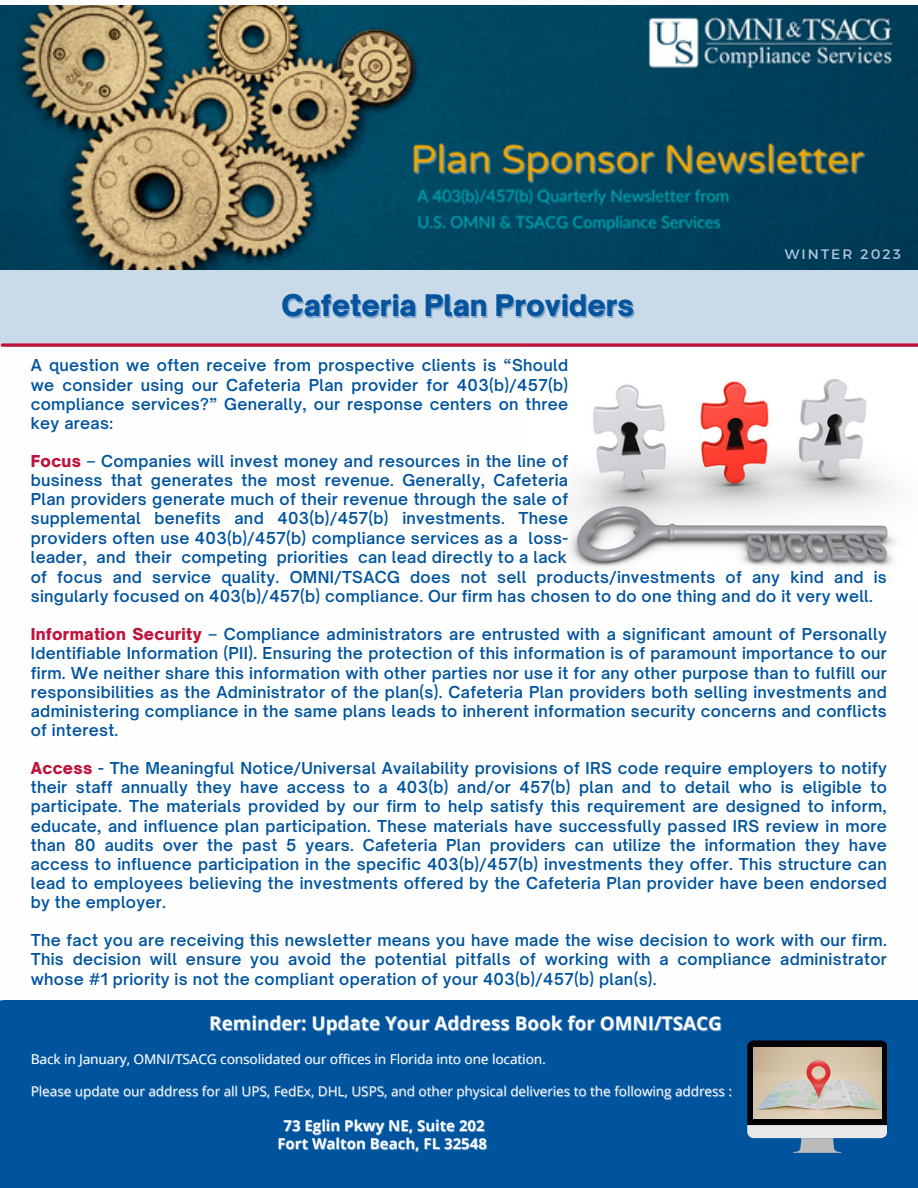
<style>
.page{position:relative;width:918px;height:1188px;background:#fff}
.page>*{position:absolute;margin:0;border:0;box-sizing:border-box;transform-origin:0 0}
.t1{font:900 28.5px "Open Sauce One";color:#06549d}
.t2{font:700 18.9px "Open Sans";color:#fff}
.t3{font:600 15.75px/19.2px "Open Sauce One";letter-spacing:.02em;color:#00549e;text-align:justify}
.t4{font:700 15px "Open Sans";color:#fff}
.t5{font:13.95px "Kief Montaser Regular";letter-spacing:.15em;color:#b0c9e2}
.t6{font:13.5px "Open Sans";color:#fff}
.s1{font-weight:900;color:#bf133c}
</style>
<div class="page">
<div style="left:0;top:255px;width:918px;height:88px;background:#c9dae8"></div>
<svg style="left:2px;top:343px;width:916px;height:4px;background:#c33357"></svg>
<img style="left:0;top:5px;width:918px;height:265px">
<img style="left:569px;top:379px;width:327px;height:188px">
<div style="left:0;top:1000px;width:918px;height:188px;background:#00549e"></div>
<svg style="left:747px;top:1040px;width:140px;height:113px"></svg>
<img style="left:753px;top:1047px;width:128px;height:72px">
<p class="t1" style="left:282px;top:288px;width:354px">Cafeteria Plan Providers</p>
<p class="t5" style="left:785px;top:245px;width:118px">WINTER 2023</p>
<p class="t3" style="left:31px;top:356px;width:539px">A question we often receive from prospective clients is “Should we consider using our Cafeteria Plan provider for 403(b)/457(b) compliance services?” Generally, our response centers on three key areas:</p>
<p class="t3" style="left:31px;top:451px;width:539px"><span class="s1">Focus</span> – Companies will invest money and resources in the line of business that generates the most revenue. Generally, Cafeteria Plan providers generate much of their revenue through the sale of supplemental benefits and 403(b)/457(b) investments. These providers often use 403(b)/457(b) compliance services as a loss&shy;leader, and their competing priorities can lead directly to a lack</p>
<p class="t3" style="left:31px;top:567px;width:858px">of focus and service quality. OMNI/TSACG does not sell products/investments of any kind and is singularly focused on 403(b)/457(b) compliance. Our firm has chosen to do one thing and do it very well.</p>
<p class="t3" style="left:31px;top:625px;width:858px"><span class="s1">Information Security</span> – Compliance administrators are entrusted with a significant amount of Personally Identifiable Information (PII). Ensuring the protection of this information is of paramount importance to our firm. We neither share this information with other parties nor use it for any other purpose than to fulfill our responsibilities as the Administrator of the plan(s). Cafeteria Plan providers both selling investments and administering compliance in the same plans leads to inherent information security concerns and conflicts of interest.</p>
<p class="t3" style="left:31px;top:759px;width:858px"><span class="s1">Access</span> - The Meaningful Notice/Universal Availability provisions of IRS code require employers to notify their staff annually they have access to a 403(b) and/or 457(b) plan and to detail who is eligible to participate. The materials provided by our firm to help satisfy this requirement are designed to inform, educate, and influence plan participation. These materials have successfully passed IRS review in more than 80 audits over the past 5 years. Cafeteria Plan providers can utilize the information they have access to influence participation in the specific 403(b)/457(b) investments they offer. This structure can lead to employees believing the investments offered by the Cafeteria Plan provider have been endorsed by the employer.</p>
<p class="t3" style="left:31px;top:931px;width:858px">The fact you are receiving this newsletter means you have made the wise decision to work with our firm.<br>This decision will ensure you avoid the potential pitfalls of working with a compliance administrator whose #1 priority is not the compliant operation of your 403(b)/457(b) plan(s).</p>
<p class="t2" style="left:209px;top:1010px;width:514px">Reminder: Update Your Address Book for OMNI/TSACG</p>
<p class="t6" style="left:31px;top:1049px;width:516px">Back in January, OMNI/TSACG consolidated our offices in Florida into one location.</p>
<p class="t6" style="left:31px;top:1082px;width:703px">Please update our address for all UPS, FedEx, DHL, USPS, and other physical deliveries to the following address :</p>
<p class="t4" style="left:283px;top:1115px;width:203px">73 Eglin Pkwy NE, Suite 202</p>
<p class="t4" style="left:277px;top:1133px;width:211px">Fort Walton Beach, FL 32548</p>
</div>
